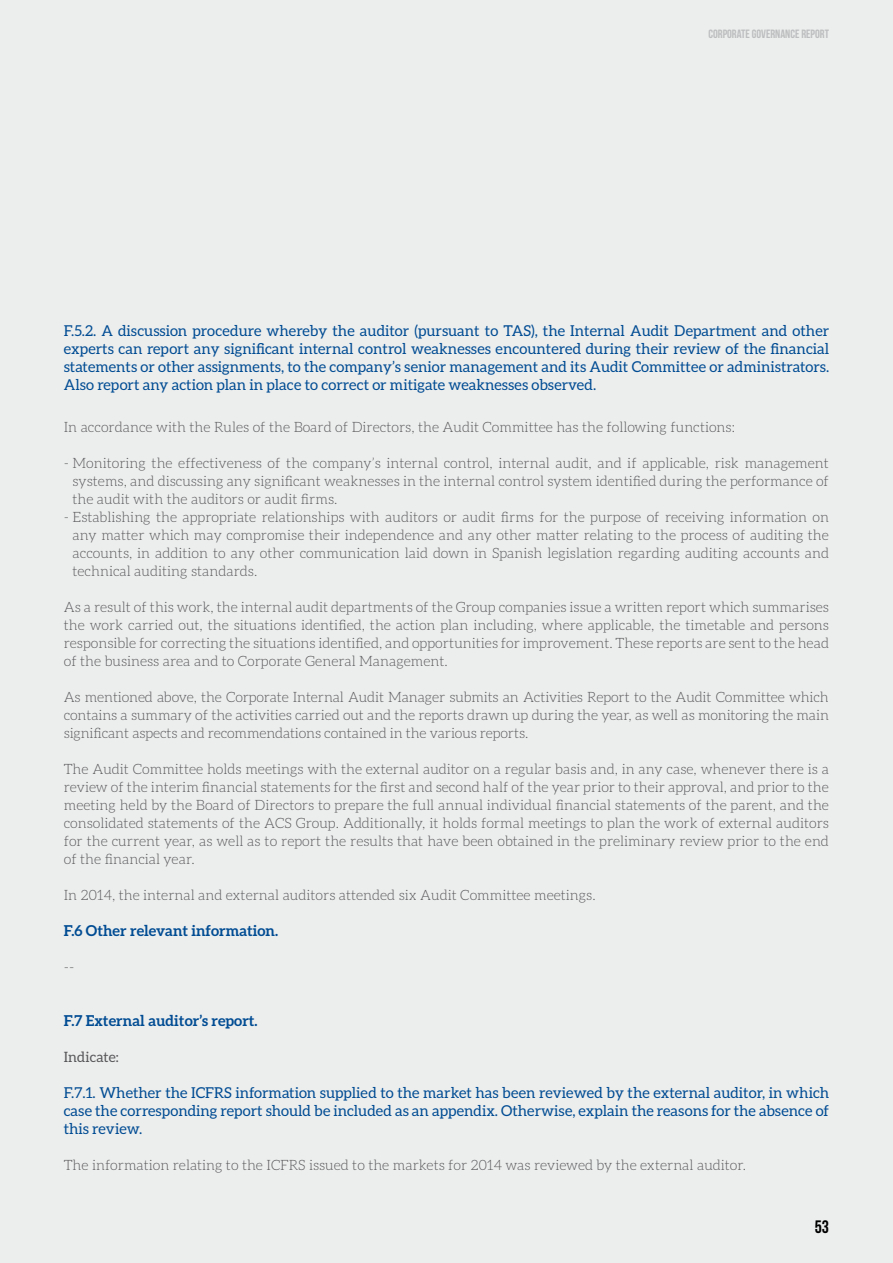
<style>
.page{position:relative;width:893px;height:1263px;background:#eceded}
.page>*{position:absolute;margin:0;border:0;box-sizing:border-box;transform-origin:0 0}
.t1{font:18px "Bebas Neue";color:#000}
.t2{font:15px/18px "Aleo";color:#004c93;text-align:justify}
.t3{font:700 15px "Aleo";color:#004c93}
.t4{font:300 14.25px/18px "Aleo";color:#58585a;text-align:justify}
.t5{font:14.25px "Aleo";letter-spacing:.01em;color:#58585a}
.t6{font:12px "Bebas Neue";color:#bbbdbe}
</style>
<div class="page">
<p class="t6" style="left:708px;top:27px;width:122px">CORPORATE GOVERNANCE REPORT</p>
<p class="t2" style="left:64px;top:322px;width:767px">F.5.2. A discussion procedure whereby the auditor (pursuant to TAS), the Internal Audit Department and other experts can report any significant internal control weaknesses encountered during their review of the financial statements or other assignments, to the company’s senior management and its Audit Committee or administrators.<br>Also report any action plan in place to correct or mitigate weaknesses observed.</p>
<p class="t4" style="left:64px;top:418px;width:673px">In accordance with the Rules of the Board of Directors, the Audit Committee has the following functions:</p>
<p class="t4" style="left:73px;top:454px;width:758px;text-indent:-9px">- Monitoring the effectiveness of the company’s internal control, internal audit, and if applicable, risk management systems, and discussing any significant weaknesses in the internal control system identified during the performance of the audit with the auditors or audit firms.</p>
<p class="t4" style="left:73px;top:508px;width:758px;text-indent:-9px">- Establishing the appropriate relationships with auditors or audit firms for the purpose of receiving information on any matter which may compromise their independence and any other matter relating to the process of auditing the accounts, in addition to any other communication laid down in Spanish legislation regarding auditing accounts and technical auditing standards.</p>
<p class="t4" style="left:64px;top:598px;width:767px">As a result of this work, the internal audit departments of the Group companies issue a written report which summarises the work carried out, the situations identified, the action plan including, where applicable, the timetable and persons responsible for correcting the situations identified, and opportunities for improvement. These reports are sent to the head of the business area and to Corporate General Management.</p>
<p class="t4" style="left:64px;top:688px;width:767px">As mentioned above, the Corporate Internal Audit Manager submits an Activities Report to the Audit Committee which contains a summary of the activities carried out and the reports drawn up during the year, as well as monitoring the main significant aspects and recommendations contained in the various reports.</p>
<p class="t4" style="left:64px;top:760px;width:767px">The Audit Committee holds meetings with the external auditor on a regular basis and, in any case, whenever there is a review of the interim financial statements for the first and second half of the year prior to their approval, and prior to the meeting held by the Board of Directors to prepare the full annual individual financial statements of the parent, and the consolidated statements of the ACS Group. Additionally, it holds formal meetings to plan the work of external auditors for the current year, as well as to report the results that have been obtained in the preliminary review prior to the end of the financial year.</p>
<p class="t4" style="left:64px;top:886px;width:533px">In 2014, the internal and external auditors attended six Audit Committee meetings.</p>
<p class="t3" style="left:64px;top:922px;width:216px">F.6 Other relevant information.</p>
<p class="t4" style="left:64px;top:958px;width:12px">--</p>
<p class="t3" style="left:64px;top:1012px;width:195px">F.7 External auditor’s report.</p>
<p class="t5" style="left:64px;top:1049px;width:57px">Indicate:</p>
<p class="t2" style="left:64px;top:1083px;width:767px">F.7.1. Whether the ICFRS information supplied to the market has been reviewed by the external auditor, in which case the corresponding report should be included as an appendix. Otherwise, explain the reasons for the absence of this review.</p>
<p class="t4" style="left:64px;top:1156px;width:684px">The information relating to the ICFRS issued to the markets for 2014 was reviewed by the external auditor.</p>
<p class="t1" style="left:815px;top:1217px;width:16px">53</p>
</div>
